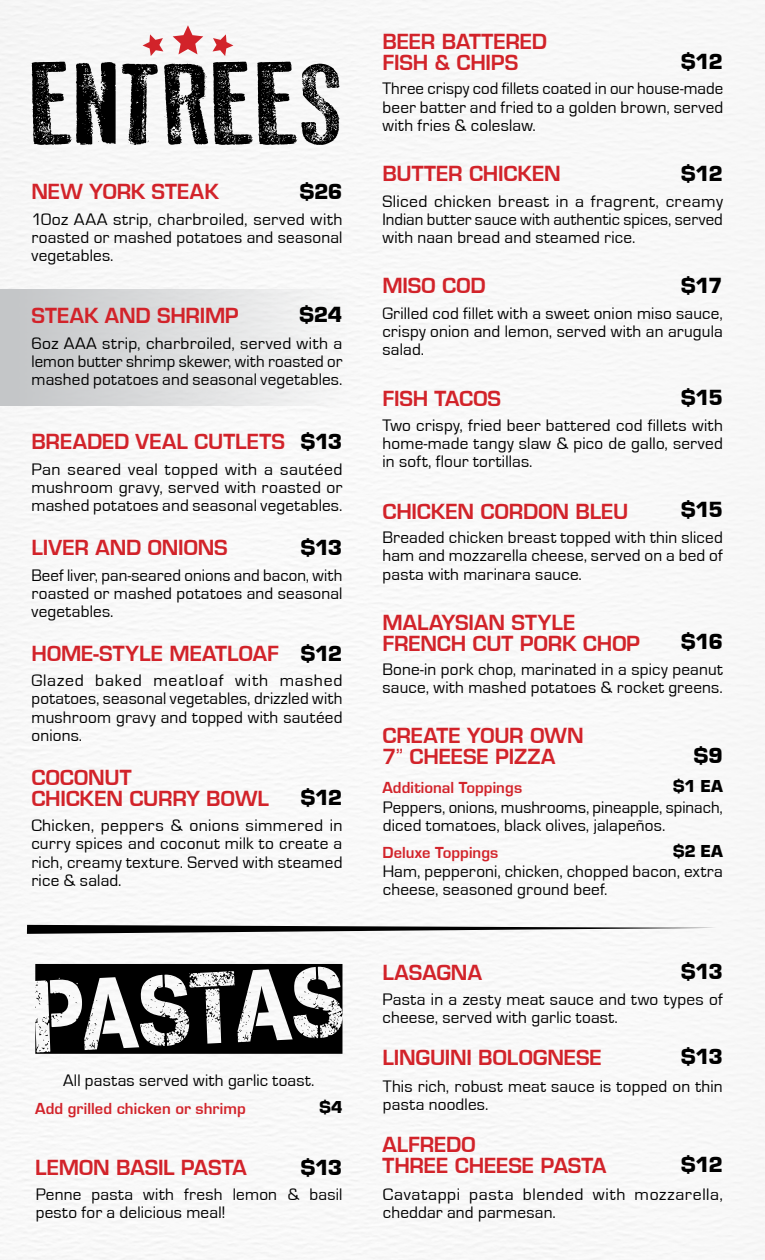
<style>
.page{position:relative;width:765px;height:1260px;background:#fff}
.page>*{position:absolute;margin:0;border:0;box-sizing:border-box;transform-origin:0 0}
.t1{font:115.62px "Old Press";color:#000;scale:1.14 1}
.t2{font:700 22.62px/20.9px "Eurostile";letter-spacing:-.005em;color:#d2232a}
.t3{font:22.62px "Eurostile Black URW";letter-spacing:-.07em;color:#000}
.t4{font:17.88px "Eurostile Black URW";color:#000}
.t5{font:17.25px/18.1px "Eurostile";letter-spacing:.01em;color:#000;text-align:justify}
.t6{font:17.25px/18.1px "Eurostile";letter-spacing:.03em;color:#000}
.t7{font:700 16.5px "Eurostile";letter-spacing:.005em;color:#d2232a}
.s1{font-family:"Eurostile Black URW";font-weight:400;color:#000}
.s2{font-weight:400}
</style>
<div class="page">
<div style="left:0;top:289px;width:360px;height:117px;background:linear-gradient(to right,#c2c4c6,#f9f9f9)"></div>
<svg style="left:173px;top:25px;width:30px;height:29px"></svg>
<svg style="left:143px;top:34px;width:20px;height:22px"></svg>
<svg style="left:213px;top:34px;width:20px;height:22px"></svg>
<svg style="left:27px;top:925px;width:690px;height:9px"></svg>
<svg style="left:35px;top:964px;width:307px;height:90px"></svg>
<h1 class="t1" style="left:32px;top:40px;width:276px">ENTREES</h1>
<h2 class="t2" style="left:32px;top:183px;width:189px">NEW YORK STEAK</h2>
<h2 class="t3" style="left:300px;top:178px;width:44px">$26</h2>
<p class="t5" style="left:32px;top:210px;width:312px">10oz AAA strip, charbroiled, served with roasted or mashed potatoes and seasonal vegetables.</p>
<h2 class="t2" style="left:32px;top:306px;width:209px">STEAK AND SHRIMP</h2>
<h2 class="t3" style="left:299px;top:301px;width:45px">$24</h2>
<p class="t5" style="left:32px;top:335px;width:312px">6oz AAA strip, charbroiled, served with a lemon butter shrimp skewer, with roasted or mashed potatoes and seasonal vegetables.</p>
<h2 class="t2" style="left:32px;top:433px;width:312px">BREADED VEAL CUTLETS <span class="s1">$13</span></h2>
<p class="t5" style="left:32px;top:461px;width:312px">Pan seared veal topped with a sautéed mushroom gravy, served with roasted or mashed potatoes and seasonal vegetables.</p>
<h2 class="t2" style="left:32px;top:538px;width:198px">LIVER AND ONIONS</h2>
<h2 class="t3" style="left:301px;top:534px;width:43px">$13</h2>
<p class="t5" style="left:32px;top:566px;width:312px">Beef liver, pan-seared onions and bacon, with roasted or mashed potatoes and seasonal vegetables.</p>
<h2 class="t2" style="left:32px;top:644px;width:312px">HOME-STYLE MEATLOAF <span class="s1">$12</span></h2>
<p class="t5" style="left:32px;top:672px;width:312px">Glazed baked meatloaf with mashed potatoes, seasonal vegetables, drizzled with mushroom gravy and topped with sautéed onions.</p>
<h2 class="t2" style="left:31px;top:768px;width:239px">COCONUT<br>CHICKEN CURRY BOWL</h2>
<h2 class="t3" style="left:301px;top:785px;width:43px">$12</h2>
<p class="t5" style="left:31px;top:817px;width:313px">Chicken, peppers &amp; onions simmered in curry spices and coconut milk to create a rich, creamy texture. Served with steamed rice &amp; salad.</p>
<p class="t5" style="left:63px;top:1071px;width:253px">All pastas served with garlic toast.</p>
<p class="t7" style="left:35px;top:1102px;width:212px">Add grilled chicken or shrimp</p>
<p class="t4" style="left:319px;top:1096px;width:25px">$4</p>
<h2 class="t3" style="left:301px;top:1154px;width:43px">$13</h2>
<h2 class="t2" style="left:35px;top:1158px;width:213px">LEMON BASIL PASTA</h2>
<p class="t5" style="left:36px;top:1186px;width:308px">Penne pasta with fresh lemon &amp; basil pesto for a delicious meal!</p>
<h2 class="t2" style="left:382px;top:33px;width:166px">BEER BATTERED<br>FISH &amp; CHIPS</h2>
<h2 class="t3" style="left:681px;top:48px;width:43px">$12</h2>
<p class="t5" style="left:382px;top:80px;width:342px">Three crispy cod fillets coated in our house-made beer batter and fried to a golden brown, served with fries &amp; coleslaw.</p>
<h2 class="t2" style="left:382px;top:164px;width:180px">BUTTER CHICKEN</h2>
<h2 class="t3" style="left:681px;top:160px;width:43px">$12</h2>
<p class="t5" style="left:382px;top:192px;width:342px">Sliced chicken breast in a fragrent, creamy Indian butter sauce with authentic spices, served with naan bread and steamed rice.</p>
<h2 class="t2" style="left:382px;top:277px;width:105px">MISO COD</h2>
<h2 class="t3" style="left:681px;top:272px;width:43px">$17</h2>
<p class="t5" style="left:383px;top:304px;width:342px">Grilled cod fillet with a sweet onion miso sauce, crispy onion and lemon, served with an arugula salad.</p>
<h2 class="t2" style="left:382px;top:390px;width:120px">FISH TACOS</h2>
<h2 class="t3" style="left:681px;top:385px;width:43px">$15</h2>
<p class="t5" style="left:382px;top:417px;width:342px">Two crispy, fried beer battered cod fillets with home-made tangy slaw &amp; pico de gallo, served in soft, flour tortillas.</p>
<h2 class="t2" style="left:382px;top:502px;width:247px">CHICKEN CORDON BLEU</h2>
<h2 class="t3" style="left:681px;top:497px;width:43px">$15</h2>
<p class="t5" style="left:382px;top:529px;width:342px">Breaded chicken breast topped with thin sliced ham and mozzarella cheese, served on a bed of pasta with marinara sauce.</p>
<h2 class="t2" style="left:382px;top:613px;width:259px">MALAYSIAN STYLE<br>FRENCH CUT PORK CHOP</h2>
<h2 class="t3" style="left:681px;top:629px;width:43px">$16</h2>
<p class="t5" style="left:382px;top:661px;width:342px">Bone-in pork chop, marinated in a spicy peanut sauce, with mashed potatoes &amp; rocket greens.</p>
<h2 class="t2" style="left:382px;top:727px;width:203px">CREATE YOUR OWN<br>7<span class="s2">”</span> CHEESE PIZZA</h2>
<h2 class="t3" style="left:694px;top:742px;width:30px">$9</h2>
<p class="t7" style="left:382px;top:781px;width:141px">Additional Toppings</p>
<p class="t4" style="left:673px;top:776px;width:51px">$1 EA</p>
<p class="t5" style="left:383px;top:798px;width:341px">Peppers, onions, mushrooms, pineapple, spinach, diced tomatoes, black olives, jalapeños.</p>
<p class="t7" style="left:382px;top:846px;width:117px">Deluxe Toppings</p>
<p class="t4" style="left:673px;top:840px;width:51px">$2 EA</p>
<p class="t5" style="left:383px;top:863px;width:342px">Ham, pepperoni, chicken, chopped bacon, extra cheese, seasoned ground beef.</p>
<h2 class="t2" style="left:382px;top:964px;width:101px">LASAGNA</h2>
<h2 class="t3" style="left:681px;top:958px;width:43px">$13</h2>
<p class="t5" style="left:382px;top:991px;width:342px">Pasta in a zesty meat sauce and two types of cheese, served with garlic toast.</p>
<h2 class="t2" style="left:382px;top:1049px;width:221px">LINGUINI BOLOGNESE</h2>
<h2 class="t3" style="left:681px;top:1043px;width:43px">$13</h2>
<p class="t5" style="left:383px;top:1077px;width:341px">This rich, robust meat sauce is topped on thin pasta noodles.</p>
<h2 class="t2" style="left:382px;top:1135px;width:225px">ALFREDO<br>THREE CHEESE PASTA</h2>
<h2 class="t3" style="left:681px;top:1152px;width:43px">$12</h2>
<p class="t6" style="left:383px;top:1186px;width:341px">Cavatappi pasta blended with mozzarella, cheddar and parmesan.</p>
</div>
